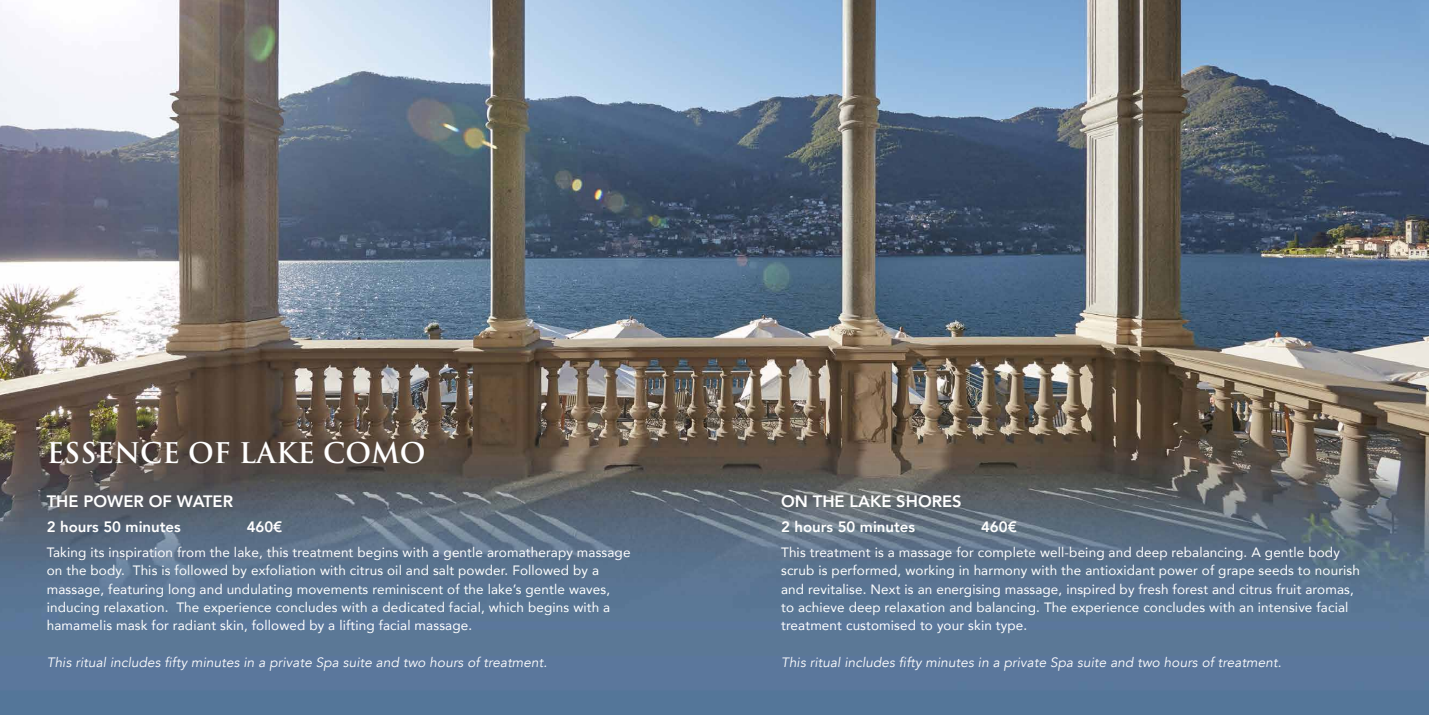
<style>
.page{position:relative;width:1429px;height:715px;background:#fff}
.page>*{position:absolute;margin:0;border:0;box-sizing:border-box;transform-origin:0 0}
.t1{font:700 27.75px "Trajan Pro";color:#fff}
.t2{font:800 16.5px "Avenir";color:#fff}
.t3{font:800 15px "Avenir";color:#fff}
.t4{font:13.5px/18.3px "Avenir";letter-spacing:.01em;color:#fff}
.t5{font:italic 13.5px "Avenir";letter-spacing:.01em;color:#fff}
</style>
<div class="page">
<img style="left:0;top:0;width:1429px;height:714px">
<h1 class="t1" style="left:47px;top:436px;width:380px">ESSENCE OF LAKE COMO</h1>
<p class="t2" style="left:47px;top:488px;width:188px">THE POWER OF WATER</p>
<p class="t3" style="left:47px;top:515px;width:136px">2 hours 50 minutes</p>
<p class="t3" style="left:247px;top:515px;width:37px">460€</p>
<p class="t4" style="left:47px;top:542px;width:585px">Taking its inspiration from the lake, this treatment begins with a gentle aromatherapy massage on the body. This is followed by exfoliation with citrus oil and salt powder. Followed by a massage, featuring long and undulating movements reminiscent of the lake’s gentle waves, inducing relaxation. The experience concludes with a dedicated facial, which begins with a hamamelis mask for radiant skin, followed by a lifting facial massage.</p>
<p class="t5" style="left:47px;top:654px;width:502px">This ritual includes fifty minutes in a private Spa suite and two hours of treatment.</p>
<p class="t2" style="left:781px;top:488px;width:182px">ON THE LAKE SHORES</p>
<p class="t3" style="left:781px;top:515px;width:136px">2 hours 50 minutes</p>
<p class="t3" style="left:981px;top:515px;width:37px">460€</p>
<p class="t4" style="left:781px;top:542px;width:580px">This treatment is a massage for complete well-being and deep rebalancing. A gentle body scrub is performed, working in harmony with the antioxidant power of grape seeds to nourish and revitalise. Next is an energising massage, inspired by fresh forest and citrus fruit aromas, to achieve deep relaxation and balancing. The experience concludes with an intensive facial treatment customised to your skin type.</p>
<p class="t5" style="left:781px;top:654px;width:502px">This ritual includes fifty minutes in a private Spa suite and two hours of treatment.</p>
</div>
